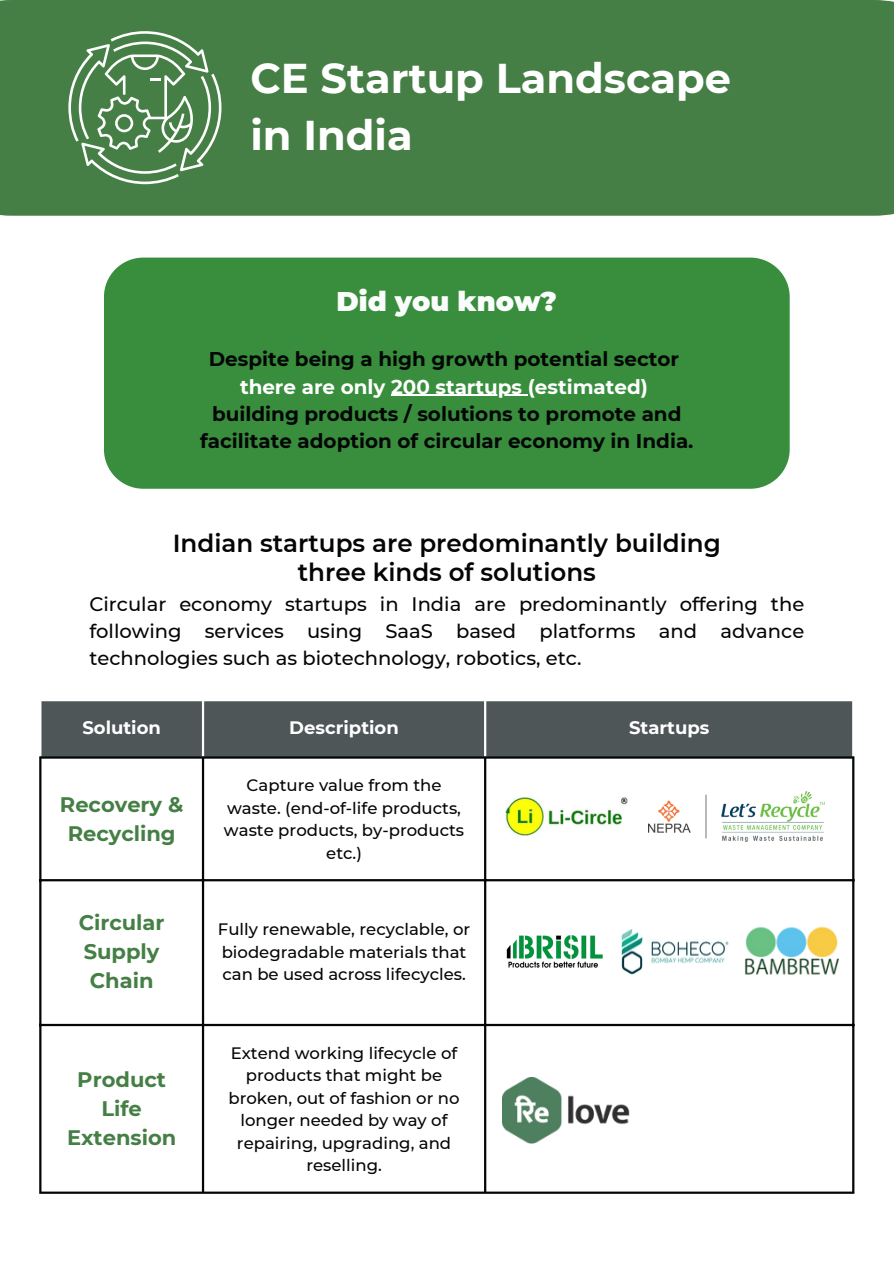
<style>
.page{position:relative;width:894px;height:1264px;background:#fff}
.page>*{position:absolute;margin:0;border:0;box-sizing:border-box;transform-origin:0 0}
.t1{font:700 41.55px/57.3px "Montserrat";color:#fff}
.t2{font:900 27px "Montserrat";color:#fbfcfc}
.t3{font:600 24.6px/28.2px "Montserrat";color:#040606;text-align:center}
.t4{font:700 21px/29.2px "Montserrat";color:#457f45;text-align:center}
.t5{font:700 19.95px "Montserrat";color:#040606}
.t6{font:700 19.95px "Montserrat";color:#fff}
.t7{font:500 19.5px/27px "Montserrat";color:#040606;text-align:justify}
.t8{font:700 18px "Montserrat";color:#fff}
.t9{font:500 16.5px/22.5px "Montserrat";color:#040606;text-align:center}
</style>
<div class="page">
<div style="left:104px;top:257px;width:685px;height:232px;background:#388e3c"></div>
<hr style="left:391px;top:394px;width:136px;height:2px;background:#fff">
<div style="left:41px;top:701px;width:810px;height:55px;background:#4e5658"></div>
<hr style="left:202px;top:701px;width:2px;height:55px;background:#fff">
<hr style="left:484px;top:701px;width:2px;height:55px;background:#fff">
<hr style="left:39px;top:758px;width:2px;height:433px;background:#040606">
<hr style="left:202px;top:758px;width:2px;height:433px;background:#040606">
<hr style="left:484px;top:758px;width:2px;height:433px;background:#040606">
<hr style="left:851px;top:758px;width:3px;height:433px;background:#040606">
<hr style="left:39px;top:756px;width:815px;height:2px;background:#040606">
<hr style="left:39px;top:879px;width:815px;height:2px;background:#040606">
<hr style="left:39px;top:1023px;width:815px;height:3px;background:#040606">
<hr style="left:39px;top:1191px;width:815px;height:2px;background:#040606">
<img style="left:502px;top:1077px;width:128px;height:66px">
<img style="left:506px;top:935px;width:97px;height:33px">
<img style="left:620px;top:929px;width:109px;height:46px">
<img style="left:745px;top:926px;width:93px;height:49px">
<img style="left:506px;top:797px;width:121px;height:39px">
<img style="left:648px;top:791px;width:176px;height:51px">
<div style="left:0;top:0;width:893px;height:216px;background:#457f45"></div>
<svg style="left:68px;top:31px;width:153px;height:153px;background:#659565"></svg>
<p class="t1" style="left:250px;top:49px;width:482px">CE Startup Landscape in India</p>
<p class="t2" style="left:336px;top:285px;width:222px">Did you know?</p>
<h1 class="t5" style="left:209px;top:347px;width:471px">Despite being a high growth potential sector</h1>
<h2 class="t6" style="left:240px;top:374px;width:409px">there are only 200 startups (estimated)</h2>
<p class="t5" style="left:212px;top:401px;width:470px">building products / solutions to promote and</p>
<p class="t5" style="left:200px;top:428px;width:494px">facilitate adoption of circular economy in India.</p>
<p class="t3" style="left:173px;top:529px;width:549px">Indian startups are predominantly building three kinds of solutions</p>
<p class="t7" style="left:89px;top:590px;width:716px">Circular economy startups in India are predominantly offering the following services using SaaS based platforms and advance technologies such as biotechnology, robotics, etc.</p>
<p class="t8" style="left:82px;top:716px;width:80px">Solution</p>
<h2 class="t8" style="left:289px;top:716px;width:111px">Description</h2>
<p class="t8" style="left:628px;top:716px;width:82px">Startups</p>
<p class="t4" style="left:60px;top:789px;width:125px">Recovery &amp;<br>Recycling</p>
<p class="t9" style="left:224px;top:774px;width:242px">Capture value from the waste. (end-of-life products, waste products, by-products etc.)</p>
<p class="t4" style="left:79px;top:907px;width:87px;text-align:left">Circular<br>Supply<br>Chain</p>
<p class="t9" style="left:218px;top:918px;width:254px;text-align:left">Fully renewable, recyclable, or biodegradable materials that can be used across lifecycles.</p>
<p class="t4" style="left:67px;top:1064px;width:111px">Product<br>Life<br>Extension</p>
<p class="t9" style="left:228px;top:1041px;width:233px">Extend working lifecycle of products that might be broken, out of fashion or no longer needed by way of repairing, upgrading, and reselling.</p>
</div>
